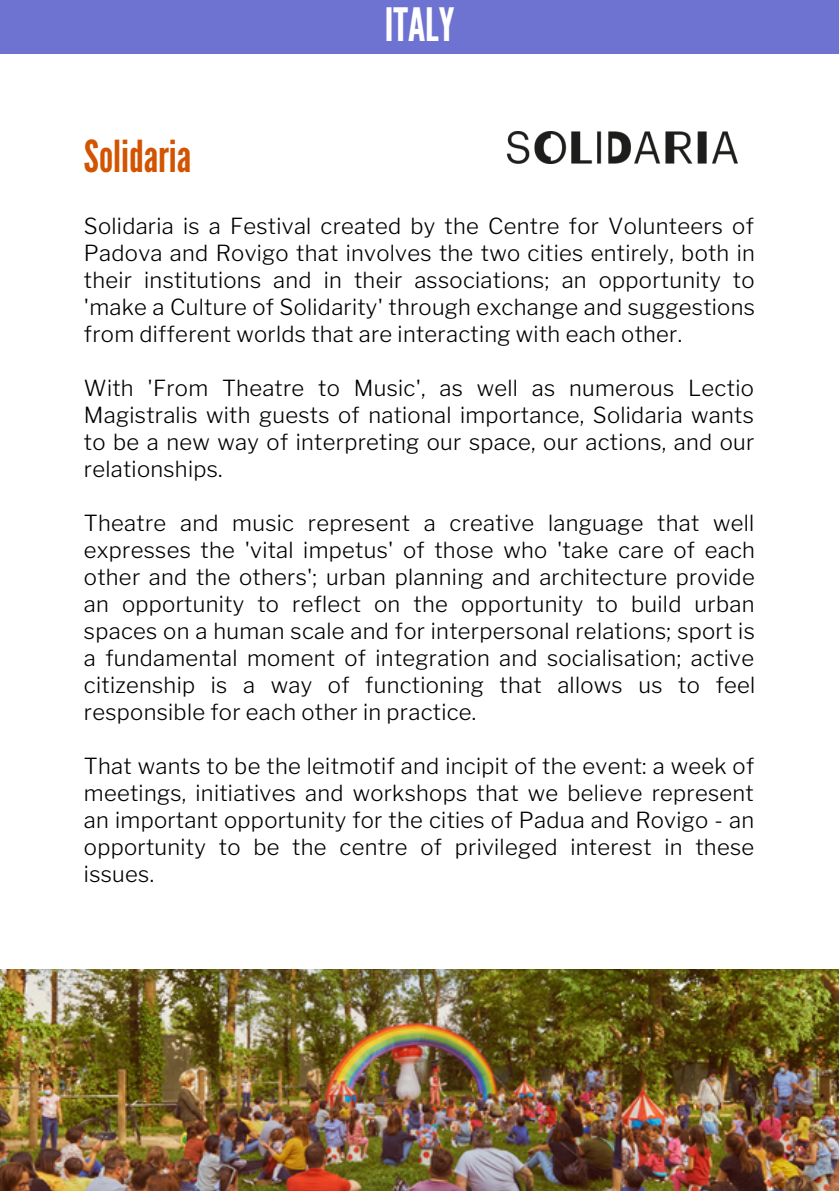
<style>
.page{position:relative;width:839px;height:1191px;background:#fff}
.page>*{position:absolute;margin:0;border:0;box-sizing:border-box;transform-origin:0 0}
.t1{font:46px "League Gothic";color:#fff}
.t2{font:44px "League Gothic";color:#d25400}
.t3{font:300 22px/27px "Libre Franklin";letter-spacing:.015em;color:#000;text-align:justify}
</style>
<div class="page">
<div style="left:0;top:0;width:838px;height:54px;background:#6e72d1"></div>
<img style="left:0;top:970px;width:838px;height:221px">
<img style="left:506px;top:132px;width:232px;height:31px">
<p class="t2" style="left:84px;top:130px;width:109px">Solidaria</p>
<p class="t1" style="left:385px;top:-2px;width:71px">ITALY</p>
<p class="t3" style="left:84px;top:213px;width:672px">Solidaria is a Festival created by the Centre for Volunteers of Padova and Rovigo that involves the two cities entirely, both in their institutions and in their associations; an opportunity to 'make a Culture of Solidarity' through exchange and suggestions from different worlds that are interacting with each other.</p>
<p class="t3" style="left:84px;top:375px;width:672px">With 'From Theatre to Music', as well as numerous Lectio Magistralis with guests of national importance, Solidaria wants to be a new way of interpreting our space, our actions, and our relationships.</p>
<p class="t3" style="left:84px;top:510px;width:672px">Theatre and music represent a creative language that well expresses the 'vital impetus' of those who 'take care of each other and the others'; urban planning and architecture provide an opportunity to reflect on the opportunity to build urban spaces on a human scale and for interpersonal relations; sport is a fundamental moment of integration and socialisation; active citizenship is a way of functioning that allows us to feel responsible for each other in practice.</p>
<p class="t3" style="left:84px;top:753px;width:671px">That wants to be the leitmotif and incipit of the event: a week of meetings, initiatives and workshops that we believe represent an important opportunity for the cities of Padua and Rovigo - an opportunity to be the centre of privileged interest in these issues.</p>
</div>
